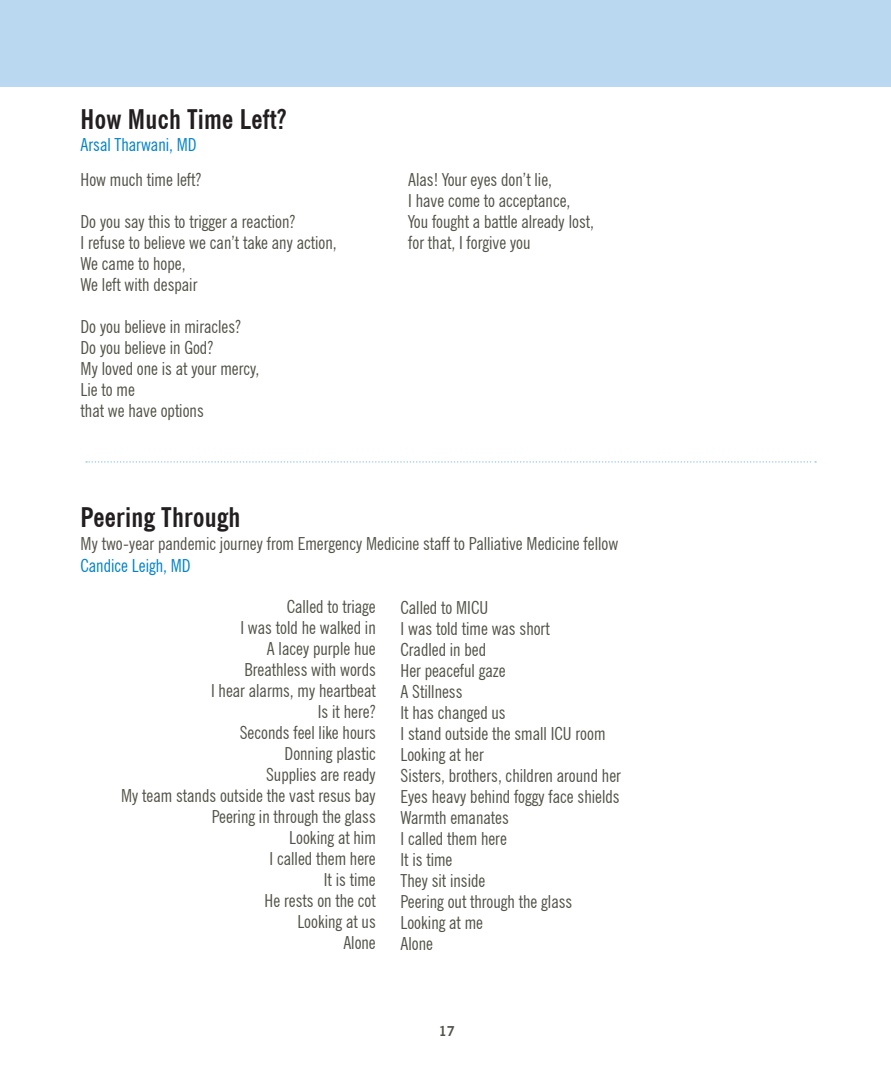
<style>
.page{position:relative;width:891px;height:1080px;background:#fff}
.page>*{position:absolute;margin:0;border:0;box-sizing:border-box;transform-origin:0 0}
.class{font:700 condensed 27px "News Gothic BT";letter-spacing:.01em;color:#231f20}
.class-2{font:condensed 18px "News Gothic BT";color:#535249}
.class-3{font:condensed 18px "News Gothic BT";color:#0082c8}
.t1{font:700 13.5px "News Gothic BT";color:#535249}
</style>
<div class="page">
<div style="left:0;top:0;width:891px;height:86px;background:#bad8ef"></div>
<svg style="left:86px;top:461px;width:730px;height:2px"></svg>
<p class="class" style="left:81px;top:102px;width:207px">How Much Time Left?</p>
<p class="class-3" style="left:81px;top:134px;width:118px">Arsal Tharwani, MD</p>
<p class="class-2" style="left:81px;top:169px;width:123px">How much time left?</p>
<p class="class-2" style="left:81px;top:211px;width:217px">Do you say this to trigger a reaction?</p>
<p class="class-2" style="left:81px;top:232px;width:258px">I refuse to believe we can’t take any action,</p>
<p class="class-2" style="left:81px;top:253px;width:106px">We came to hope,</p>
<p class="class-2" style="left:81px;top:274px;width:118px">We left with despair</p>
<p class="class-2" style="left:81px;top:316px;width:162px">Do you believe in miracles?</p>
<p class="class-2" style="left:81px;top:337px;width:134px">Do you believe in God?</p>
<p class="class-2" style="left:81px;top:358px;width:180px">My loved one is at your mercy,</p>
<p class="class-2" style="left:81px;top:379px;width:56px">Lie to me</p>
<p class="class-2" style="left:81px;top:400px;width:125px">that we have options</p>
<p class="class-2" style="left:408px;top:169px;width:145px">Alas! Your eyes don’t lie,</p>
<p class="class-2" style="left:408px;top:190px;width:164px">I have come to acceptance,</p>
<p class="class-2" style="left:408px;top:211px;width:187px">You fought a battle already lost,</p>
<p class="class-2" style="left:408px;top:232px;width:124px">for that, I forgive you</p>
<p class="class" style="left:81px;top:501px;width:161px">Peering Through</p>
<p class="class-2" style="left:81px;top:532px;width:539px">My two-year pandemic journey from Emergency Medicine staff to Palliative Medicine fellow</p>
<p class="class-3" style="left:81px;top:555px;width:112px">Candice Leigh, MD</p>
<p class="class-2" style="left:287px;top:596px;width:91px">Called to triage</p>
<p class="class-2" style="left:240px;top:617px;width:137px">I was told he walked in</p>
<p class="class-2" style="left:267px;top:638px;width:110px">A lacey purple hue</p>
<p class="class-2" style="left:244px;top:659px;width:133px">Breathless with words</p>
<p class="class-2" style="left:211px;top:680px;width:166px">I hear alarms, my heartbeat</p>
<p class="class-2" style="left:318px;top:701px;width:59px">Is it here?</p>
<p class="class-2" style="left:240px;top:722px;width:138px">Seconds feel like hours</p>
<p class="class-2" style="left:285px;top:743px;width:93px">Donning plastic</p>
<p class="class-2" style="left:266px;top:764px;width:111px">Supplies are ready</p>
<p class="class-2" style="left:121px;top:785px;width:256px">My team stands outside the vast resus bay</p>
<p class="class-2" style="left:212px;top:806px;width:165px">Peering in through the glass</p>
<p class="class-2" style="left:289px;top:827px;width:88px">Looking at him</p>
<p class="class-2" style="left:270px;top:848px;width:108px">I called them here</p>
<p class="class-2" style="left:324px;top:869px;width:53px">It is time</p>
<p class="class-2" style="left:265px;top:890px;width:113px">He rests on the cot</p>
<p class="class-2" style="left:297px;top:911px;width:80px">Looking at us</p>
<p class="class-2" style="left:343px;top:932px;width:34px">Alone</p>
<p class="class-2" style="left:401px;top:597px;width:89px">Called to MICU</p>
<p class="class-2" style="left:401px;top:618px;width:151px">I was told time was short</p>
<p class="class-2" style="left:401px;top:639px;width:87px">Cradled in bed</p>
<p class="class-2" style="left:401px;top:660px;width:107px">Her peaceful gaze</p>
<p class="class-2" style="left:401px;top:681px;width:63px">A Stillness</p>
<p class="class-2" style="left:401px;top:702px;width:107px">It has changed us</p>
<p class="class-2" style="left:401px;top:723px;width:206px">I stand outside the small ICU room</p>
<p class="class-2" style="left:401px;top:744px;width:85px">Looking at her</p>
<p class="class-2" style="left:401px;top:765px;width:222px">Sisters, brothers, children around her</p>
<p class="class-2" style="left:401px;top:786px;width:221px">Eyes heavy behind foggy face shields</p>
<p class="class-2" style="left:401px;top:807px;width:110px">Warmth emanates</p>
<p class="class-2" style="left:401px;top:828px;width:108px">I called them here</p>
<p class="class-2" style="left:401px;top:849px;width:53px">It is time</p>
<p class="class-2" style="left:401px;top:870px;width:86px">They sit inside</p>
<p class="class-2" style="left:401px;top:891px;width:173px">Peering out through the glass</p>
<p class="class-2" style="left:401px;top:912px;width:84px">Looking at me</p>
<p class="class-2" style="left:401px;top:933px;width:34px">Alone</p>
<p class="t1" style="left:439px;top:1023px;width:18px">17</p>
</div>
